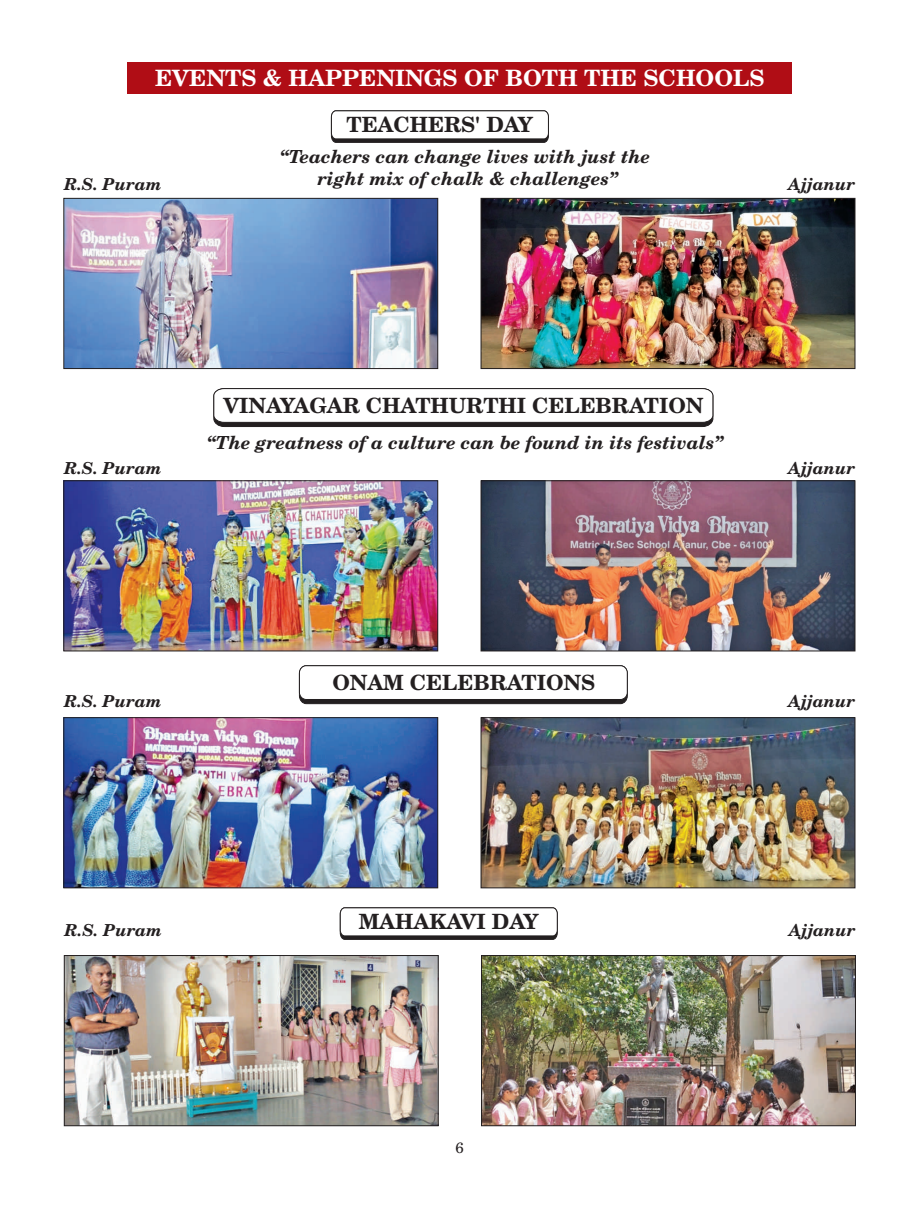
<style>
.page{position:relative;width:906px;height:1217px;background:#fff}
.page>*{position:absolute;margin:0;border:0;box-sizing:border-box;transform-origin:0 0}
.t1{font:700 22.5px "New Century Schlbk";color:#fff}
.t2{font:700 21px "New Century Schlbk";color:#231f20}
.t3{font:italic 700 18px/21.8px "New Century Schlbk";color:#231f20;text-align:center}
.t4{font:italic 700 16.5px "New Century Schlbk";color:#231f20}
.t5{font:15px "New Century Schlbk";color:#231f20}
</style>
<div class="page">
<svg style="left:213px;top:388px;width:500px;height:39px"></svg>
<img style="left:66px;top:482px;width:370px;height:167px">
<div style="left:64px;top:480px;width:374px;height:171px;border:1px solid #231f20"></div>
<img style="left:483px;top:482px;width:370px;height:167px">
<div style="left:481px;top:480px;width:374px;height:171px;border:1px solid #231f20"></div>
<svg style="left:299px;top:665px;width:329px;height:39px;background:#2b2728"></svg>
<div style="left:299px;top:665px;width:328px;height:34px;background:#fff;border:1px solid #231f20;border-radius:7px"></div>
<img style="left:66px;top:719px;width:370px;height:166px">
<div style="left:64px;top:717px;width:374px;height:170px;border:1px solid #231f20"></div>
<img style="left:483px;top:719px;width:370px;height:166px">
<div style="left:481px;top:717px;width:374px;height:170px;border:1px solid #231f20"></div>
<img style="left:483px;top:957px;width:370px;height:166px">
<div style="left:481px;top:955px;width:374px;height:170px;border:1px solid #231f20"></div>
<img style="left:66px;top:957px;width:370px;height:166px">
<div style="left:64px;top:955px;width:374px;height:170px;border:1px solid #231f20"></div>
<svg style="left:339px;top:907px;width:219px;height:32px"></svg>
<img style="left:483px;top:200px;width:370px;height:166px">
<div style="left:481px;top:198px;width:374px;height:170px;border:1px solid #231f20"></div>
<img style="left:66px;top:200px;width:370px;height:166px">
<div style="left:64px;top:198px;width:374px;height:170px;border:1px solid #231f20"></div>
<svg style="left:331px;top:110px;width:218px;height:33px"></svg>
<div style="left:127px;top:62px;width:664px;height:32px;background:#b00d15"></div>
<p class="t1" style="left:155px;top:68px;width:611px">EVENTS &amp; HAPPENINGS OF BOTH THE SCHOOLS</p>
<p class="t2" style="left:346px;top:116px;width:188px">TEACHERS' DAY</p>
<p class="t3" style="left:280px;top:147px;width:371px">“Teachers can change lives with just the right mix of chalk &amp; challenges”</p>
<p class="t4" style="left:64px;top:177px;width:99px">R.S. Puram</p>
<p class="t4" style="left:788px;top:177px;width:68px">Ajjanur</p>
<p class="t2" style="left:223px;top:396px;width:481px">VINAYAGAR CHATHURTHI CELEBRATION</p>
<p class="t3" style="left:207px;top:433px;width:517px">“The greatness of a culture can be found in its festivals”</p>
<p class="t4" style="left:64px;top:461px;width:99px">R.S. Puram</p>
<p class="t4" style="left:788px;top:461px;width:68px">Ajjanur</p>
<p class="t2" style="left:332px;top:673px;width:264px">ONAM CELEBRATIONS</p>
<p class="t4" style="left:64px;top:693px;width:99px">R.S. Puram</p>
<p class="t4" style="left:788px;top:693px;width:68px">Ajjanur</p>
<p class="t4" style="left:64px;top:922px;width:99px">R.S. Puram</p>
<p class="t2" style="left:359px;top:912px;width:181px">MAHAKAVI DAY</p>
<p class="t5" style="left:455px;top:1140px;width:10px">6</p>
<p class="t4" style="left:788px;top:922px;width:68px">Ajjanur</p>
</div>
